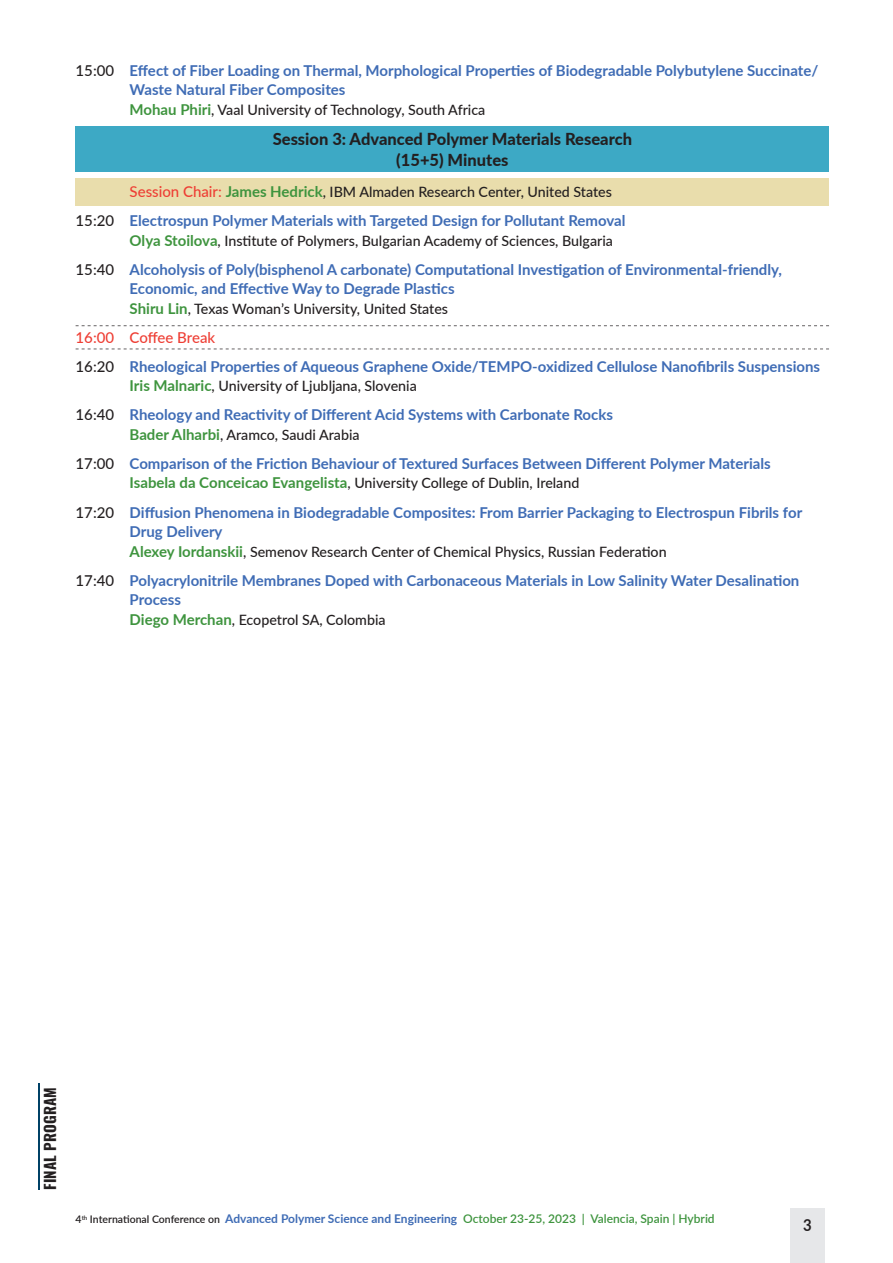
<style>
.page{position:relative;width:893px;height:1263px;background:#fff}
.page>*{position:absolute;margin:0;border:0;box-sizing:border-box;transform-origin:0 0}
.Pa10{font:800 16.5px/21px "Lato";color:#231f20;text-align:center}
.t1{font:700 16.5px "Lato";color:#231f20;scale:.9 1}
.Pa10-2{font:700 15px/19.5px "Lato";color:#3f6cb5}
.Pa10-3{font:500 15px "Lato";color:#ee3e34}
.t2{font:700 15px "Oswald";letter-spacing:.01em;color:#231f20}
.Pa10-4{font:500 14.25px "Lato";color:#231f20}
.t3{font:600 12px "Lato";color:#3e943e}
.s1{font-weight:500;color:#231f20}
.s2{font-weight:700;font-size:15px;color:#3e943e}
.s3{font-size:15px;color:#ee3e34}
.s4{font-size:10.5px;color:#231f20}
.s5{font-weight:700;color:#3f6cb5}
</style>
<div class="page">
<hr style="left:38px;top:1083px;width:2px;height:106px;background:#004166">
<div style="left:790px;top:1209px;width:34px;height:54px;background:#e6e7e9"></div>
<div style="left:76px;top:178px;width:753px;height:27px;background:#e9ddac"></div>
<div style="left:76px;top:127px;width:753px;height:45px;background:#3da9c5"></div>
<svg style="left:76px;top:325px;width:753px;height:1px"></svg>
<svg style="left:76px;top:349px;width:753px;height:1px"></svg>
<p class="Pa10-2" style="left:130px;top:60px;width:690px;text-indent:-54px"><span class="s1">15:00</span> Effect of Fiber Loading on Thermal, Morphological Properties of Biodegradable Polybutylene Succinate/<br>Waste Natural Fiber Composites</p>
<p class="Pa10-4" style="left:130px;top:99px;width:357px"><span class="s2">Mohau Phiri</span>, Vaal University of Technology, South Africa</p>
<p class="Pa10" style="left:273px;top:128px;width:361px">Session 3: Advanced Polymer Materials Research (15+5) Minutes</p>
<p class="Pa10-4" style="left:130px;top:182px;width:484px"><span class="s3">Session Chair:</span> <span class="s2">James Hedrick</span>, IBM Almaden Research Center, United States</p>
<p class="Pa10-2" style="left:76px;top:210px;width:551px"><span class="s1">15:20</span> Electrospun Polymer Materials with Targeted Design for Pollutant Removal</p>
<p class="Pa10-4" style="left:130px;top:230px;width:485px"><span class="s2">Olya Stoilova</span>, Institute of Polymers, Bulgarian Academy of Sciences, Bulgaria</p>
<p class="Pa10-2" style="left:130px;top:259px;width:654px;text-indent:-54px"><span class="s1">15:40</span> Alcoholysis of Poly(bisphenol A carbonate) Computational Investigation of Environmental-friendly,<br>Economic, and Effective Way to Degrade Plastics</p>
<p class="Pa10-4" style="left:130px;top:298px;width:320px"><span class="s2">Shiru Lin</span>, Texas Woman’s University, United States</p>
<p class="Pa10-3" style="left:76px;top:326px;width:141px">16:00 Coffee Break</p>
<p class="Pa10-2" style="left:76px;top:356px;width:746px"><span class="s1">16:20</span> Rheological Properties of Aqueous Graphene Oxide/TEMPO-oxidized Cellulose Nanofibrils Suspensions</p>
<p class="Pa10-4" style="left:130px;top:376px;width:289px"><span class="s2">Iris Malnaric</span>, University of Ljubljana, Slovenia</p>
<p class="Pa10-2" style="left:76px;top:404px;width:539px"><span class="s1">16:40</span> Rheology and Reactivity of Different Acid Systems with Carbonate Rocks</p>
<p class="Pa10-4" style="left:130px;top:424px;width:231px"><span class="s2">Bader Alharbi</span>, Aramco, Saudi Arabia</p>
<p class="Pa10-2" style="left:76px;top:453px;width:697px"><span class="s1">17:00</span> Comparison of the Friction Behaviour of Textured Surfaces Between Different Polymer Materials</p>
<p class="Pa10-4" style="left:130px;top:473px;width:451px"><span class="s2">Isabela da Conceicao Evangelista</span>, University College of Dublin, Ireland</p>
<p class="Pa10-2" style="left:130px;top:502px;width:674px;text-indent:-54px"><span class="s1">17:20</span> Diffusion Phenomena in Biodegradable Composites: From Barrier Packaging to Electrospun Fibrils for<br>Drug Delivery</p>
<p class="Pa10-4" style="left:130px;top:541px;width:539px"><span class="s2">Alexey Iordanskii</span>, Semenov Research Center of Chemical Physics, Russian Federation</p>
<p class="Pa10-2" style="left:130px;top:570px;width:671px;text-indent:-54px"><span class="s1">17:40</span> Polyacrylonitrile Membranes Doped with Carbonaceous Materials in Low Salinity Water Desalination<br>Process</p>
<p class="Pa10-4" style="left:130px;top:609px;width:257px"><span class="s2">Diego Merchan</span>, Ecopetrol SA, Colombia</p>
<p class="t2" style="left:42px;top:1190px;width:104px;rotate:-90deg">FINAL PROGRAM</p>
<p class="t3" style="left:76px;top:1210px;width:641px"><span class="s4">4</span><sup>th</sup> <span class="s4">International Conference on</span> <span class="s5">Advanced Polymer Science and Engineering</span> October 23-25, 2023 | Valencia, Spain | Hybrid</p>
<p class="t1" style="left:803px;top:1213px;width:11px">3</p>
</div>
